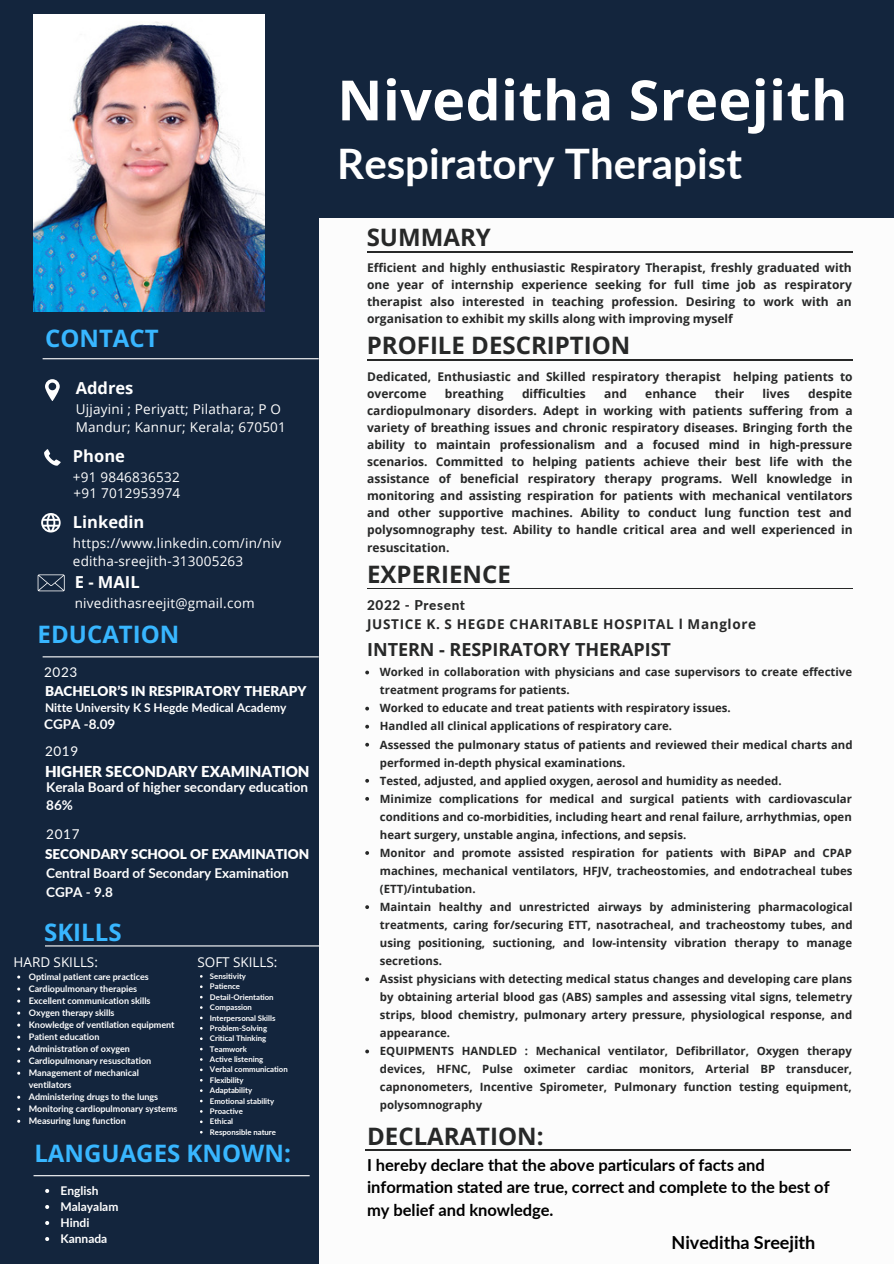
<style>
.page{position:relative;width:894px;height:1264px;background:#fff}
.page>*{position:absolute;margin:0;border:0;box-sizing:border-box;transform-origin:0 0}
.t1{font:700 55.5px "Open Sans";letter-spacing:.005em;color:#fff}
.t2{font:700 42px "Lato";color:#fff}
.t3{font:700 24px "Open Sans";color:#272828}
.t4{font:700 24px "Open Sans";color:#38b6ff}
.t5{font:700 18px "Open Sans";letter-spacing:-.005em;color:#272828}
.t6{font:700 18px "Lato";letter-spacing:-.005em;color:#000}
.t7{font:700 16.5px/22.5px "Lato";letter-spacing:-.005em;color:#000}
.t8{font:700 16.5px "Open Sans";color:#fff}
.t9{font:900 15px "Lato";letter-spacing:-.005em;color:#fff}
.t10{font:13.5px/18px "Open Sans";letter-spacing:.015em;color:#fff}
.t11{font:700 13.5px "Lato";letter-spacing:-.005em;color:#fff}
.t12{font:900 13.5px "Lato";letter-spacing:-.005em;color:#fff}
.t13{font:700 13.5px "Open Sans";letter-spacing:.045em;color:#272828}
.t14{font:13.5px "Lato";letter-spacing:.045em;color:#fff}
.t15{font:800 13.5px "Lato";letter-spacing:.045em;color:#272828}
.t16{font:700 12px/17px "Open Sans";color:#272828;text-align:justify}
.t17{font:700 12px/16px "Lato";letter-spacing:-.005em;color:#fff}
.t18{font:700 11.4px/18px "Open Sans";color:#272828}
.t19{font:700 9px/12px "Lato";letter-spacing:-.005em;color:#fff}
.t20{font:700 7.8px/10.4px "Lato";letter-spacing:-.005em;color:#fff}
</style>
<div class="page">
<div style="left:12px;top:0;width:881px;height:218px;background:#13253d"></div>
<div style="left:0;top:0;width:318px;height:1263px;background:#13253d"></div>
<hr style="left:367px;top:359px;width:485px;height:1px;background:#272828">
<hr style="left:43px;top:358px;width:275px;height:1px;background:#fff">
<hr style="left:43px;top:656px;width:275px;height:1px;background:#fff">
<svg style="left:44px;top:449px;width:16px;height:16px"></svg>
<svg style="left:45px;top:379px;width:14px;height:22px"></svg>
<svg style="left:41px;top:513px;width:19px;height:19px"></svg>
<img style="left:34px;top:14px;width:230px;height:298px">
<hr style="left:365px;top:1149px;width:485px;height:1px;background:#272828">
<hr style="left:45px;top:945px;width:276px;height:1px;background:#fff">
<hr style="left:34px;top:1175px;width:275px;height:1px;background:#fff">
<hr style="left:367px;top:251px;width:485px;height:1px;background:#272828">
<svg style="left:38px;top:574px;width:27px;height:17px"></svg>
<svg style="left:365px;top:670px;width:4px;height:4px"></svg>
<svg style="left:365px;top:706px;width:4px;height:4px"></svg>
<svg style="left:365px;top:724px;width:4px;height:4px"></svg>
<svg style="left:365px;top:742px;width:4px;height:4px"></svg>
<svg style="left:365px;top:779px;width:4px;height:3px"></svg>
<svg style="left:365px;top:797px;width:4px;height:3px"></svg>
<svg style="left:365px;top:851px;width:4px;height:3px"></svg>
<svg style="left:365px;top:905px;width:4px;height:4px"></svg>
<svg style="left:365px;top:977px;width:4px;height:4px"></svg>
<svg style="left:365px;top:1049px;width:4px;height:4px"></svg>
<svg style="left:45px;top:1189px;width:4px;height:3px"></svg>
<svg style="left:45px;top:1205px;width:4px;height:3px"></svg>
<svg style="left:45px;top:1221px;width:4px;height:3px"></svg>
<svg style="left:45px;top:1237px;width:4px;height:3px"></svg>
<hr style="left:367px;top:588px;width:485px;height:1px;background:#272828">
<h1 class="t1" style="left:337px;top:61px;width:511px">Niveditha Sreejith</h1>
<h2 class="t2" style="left:337px;top:138px;width:406px">Respiratory Therapist</h2>
<h3 class="t3" style="left:366px;top:220px;width:126px">SUMMARY</h3>
<p class="t16" style="left:367px;top:259px;width:486px">Efficient and highly enthusiastic Respiratory Therapist, freshly graduated with one year of internship experience seeking for full time job as respiratory therapist also interested in teaching profession. Desiring to work with an organisation to exhibit my skills along with improving myself</p>
<h3 class="t4" style="left:45px;top:321px;width:115px">CONTACT</h3>
<h3 class="t3" style="left:366px;top:328px;width:265px">PROFILE DESCRIPTION</h3>
<h3 class="t8" style="left:76px;top:377px;width:59px">Addres</h3>
<p class="t10" style="left:76px;top:400px;width:212px">Ujjayini ; Periyatt; Pilathara; P O<br>Mandur; Kannur; Kerala; 670501</p>
<h3 class="t8" style="left:73px;top:444px;width:54px">Phone</h3>
<p class="t10" style="left:73px;top:468px;width:109px;line-height:15.9px">+91 9846836532 +91 7012953974</p>
<h3 class="t8" style="left:73px;top:510px;width:73px">Linkedin</h3>
<p class="t10" style="left:73px;top:534px;width:210px">https://www.linkedin.com/in/niv editha-sreejith-313005263</p>
<h3 class="t8" style="left:75px;top:570px;width:66px">E - MAIL</h3>
<p class="t10" style="left:75px;top:594px;width:181px">nivedithasreejit@gmail.com</p>
<h3 class="t4" style="left:38px;top:617px;width:143px">EDUCATION</h3>
<p class="t14" style="left:44px;top:664px;width:35px">2023</p>
<p class="t12" style="left:45px;top:683px;width:263px">BACHELOR’S IN RESPIRATORY THERAPY</p>
<p class="t17" style="left:45px;top:699px;width:243px">Nitte University K S Hegde Medical Academy</p>
<p class="t11" style="left:44px;top:716px;width:73px">CGPA -8.09</p>
<p class="t14" style="left:45px;top:743px;width:35px">2019</p>
<h3 class="t9" style="left:45px;top:762px;width:266px">HIGHER SECONDARY EXAMINATION</h3>
<p class="t11" style="left:46px;top:779px;width:263px">Kerala Board of higher secondary education</p>
<p class="t11" style="left:46px;top:796px;width:28px">86%</p>
<p class="t14" style="left:46px;top:825px;width:35px">2017</p>
<p class="t12" style="left:45px;top:845px;width:266px">SECONDARY SCHOOL OF EXAMINATION</p>
<p class="t11" style="left:46px;top:864px;width:244px">Central Board of Secondary Examination</p>
<p class="t11" style="left:46px;top:884px;width:68px">CGPA - 9.8</p>
<h3 class="t4" style="left:44px;top:915px;width:79px">SKILLS</h3>
<p class="t10" style="left:14px;top:952px;width:86px">HARD SKILLS:</p>
<p class="t10" style="left:197px;top:952px;width:81px">SOFT SKILLS:</p>
<p class="t20" style="left:210px;top:970px;width:79px">Sensitivity<br>Patience<br>Detail-Orientation<br>Compassion<br>Interpersonal Skills<br>Problem-Solving<br>Critical Thinking<br>Teamwork<br>Active listening<br>Verbal communication<br>Flexibility<br>Adaptability<br>Emotional stability<br>Proactive<br>Ethical<br>Responsible nature</p>
<p class="t19" style="left:29px;top:970px;width:150px">Optimal patient care practices<br>Cardiopulmonary therapies<br>Excellent communication skills<br>Oxygen therapy skills<br>Knowledge of ventilation equipment<br>Patient education<br>Administration of oxygen<br>Cardiopulmonary resuscitation<br>Management of mechanical ventilators<br>Administering drugs to the lungs<br>Monitoring cardiopulmonary systems<br>Measuring lung function</p>
<h3 class="t4" style="left:34px;top:1136px;width:258px">LANGUAGES KNOWN:</h3>
<p class="t17" style="left:61px;top:1182px;width:59px">English<br>Malayalam<br>Hindi<br>Kannada</p>
<p class="t16" style="left:367px;top:368px;width:487px">Dedicated, Enthusiastic and Skilled respiratory therapist helping patients to overcome</p>
<p class="t16" style="left:444px;top:385px;width:60px">breathing</p>
<p class="t16" style="left:522px;top:385px;width:65px">difficulties</p>
<p class="t16" style="left:604px;top:385px;width:24px">and</p>
<p class="t16" style="left:645px;top:385px;width:53px">enhance</p>
<p class="t16" style="left:714px;top:385px;width:31px">their</p>
<p class="t16" style="left:762px;top:385px;width:29px">lives</p>
<p class="t16" style="left:367px;top:385px;width:487px;text-indent:441px">despite cardiopulmonary disorders. Adept in working with patients suffering from a variety of breathing issues and chronic respiratory diseases. Bringing forth the ability to maintain professionalism and a focused mind in high-pressure scenarios. Committed to helping patients achieve their best life with the assistance of beneficial respiratory therapy programs. Well knowledge in monitoring and assisting respiration for patients with mechanical ventilators and other supportive machines. Ability to conduct lung function test and polysomnography test. Ability to handle critical area and well experienced in resuscitation.</p>
<h3 class="t3" style="left:367px;top:557px;width:145px">EXPERIENCE</h3>
<p class="t15" style="left:367px;top:597px;width:99px">2022 - Present</p>
<p class="t13" style="left:367px;top:615px;width:390px">JUSTICE K. S HEGDE CHARITABLE HOSPITAL l Manglore</p>
<h3 class="t5" style="left:367px;top:637px;width:305px">INTERN - RESPIRATORY THERAPIST</h3>
<p class="t18" style="left:380px;top:663px;width:474px">Worked in collaboration with physicians and case supervisors to create effective treatment programs for patients.<br>Worked to educate and treat patients with respiratory issues.<br>Handled all clinical applications of respiratory care.<br>Assessed the pulmonary status of patients and reviewed their medical charts and performed in-depth physical examinations.<br>Tested, adjusted, and applied oxygen, aerosol and humidity as needed.<br>Minimize complications for medical and surgical patients with cardiovascular conditions and co-morbidities, including heart and renal failure, arrhythmias, open heart surgery, unstable angina, infections, and sepsis.<br>Monitor and promote assisted respiration for patients with BiPAP and CPAP machines, mechanical ventilators, HFJV, tracheostomies, and endotracheal tubes (ETT)/intubation.<br>Maintain healthy and unrestricted airways by administering pharmacological treatments, caring for/securing ETT, nasotracheal, and tracheostomy tubes, and using positioning, suctioning, and low-intensity vibration therapy to manage secretions.<br>Assist physicians with detecting medical status changes and developing care plans by obtaining arterial blood gas (ABS) samples and assessing vital signs, telemetry strips, blood chemistry, pulmonary artery pressure, physiological response, and appearance.<br>EQUIPMENTS HANDLED : Mechanical ventilator, Defibrillator, Oxygen therapy devices, HFNC, Pulse oximeter cardiac monitors, Arterial BP transducer, capnonometers, Incentive Spirometer, Pulmonary function testing equipment, polysomnography</p>
<h3 class="t3" style="left:367px;top:1119px;width:178px">DECLARATION:</h3>
<h3 class="t7" style="left:367px;top:1152px;width:464px">I hereby declare that the above particulars of facts and information stated are true, correct and complete to the best of my belief and knowledge.</h3>
<h3 class="t6" style="left:671px;top:1230px;width:145px">Niveditha Sreejith</h3>
</div>
